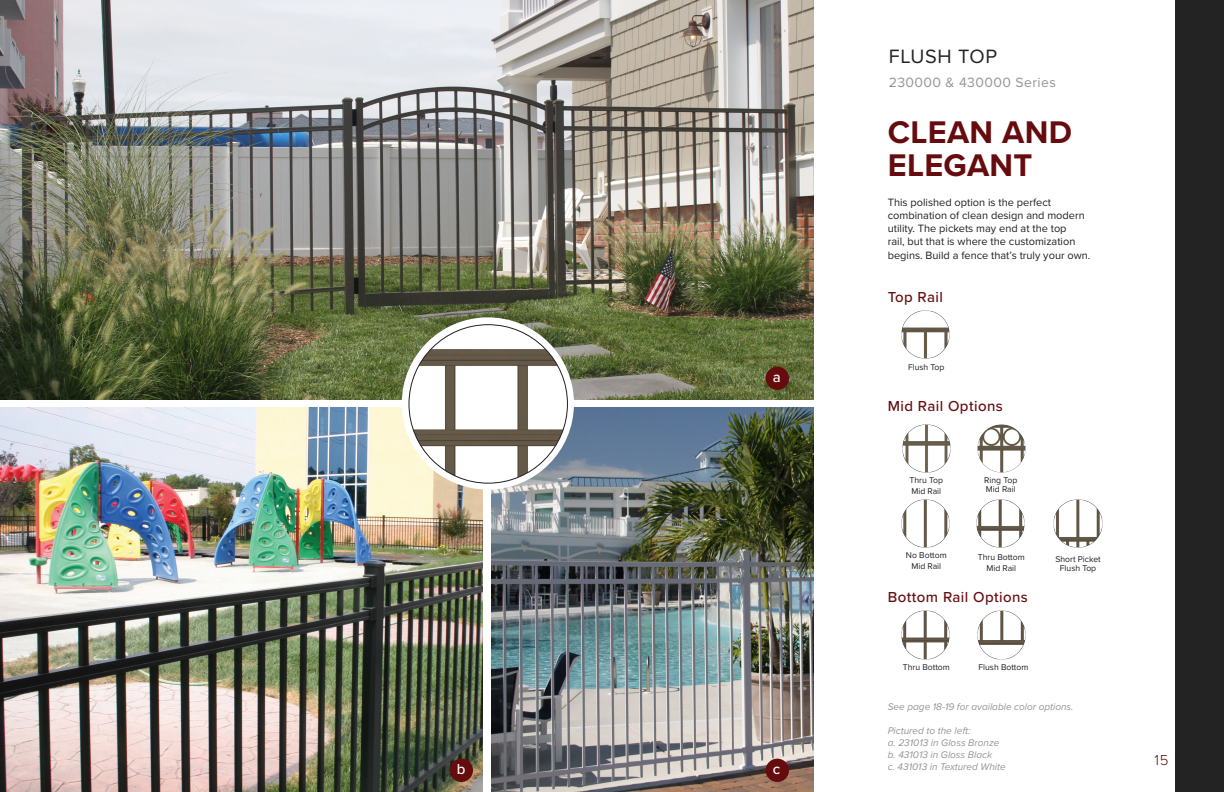
<style>
.page{position:relative;width:1224px;height:792px;background:#fff}
.page>*{position:absolute;margin:0;border:0;box-sizing:border-box;transform-origin:0 0}
.t1{font:700 32.5px "Proxima Nova";letter-spacing:.01em;color:#660c0f}
.t2{font:20px "Proxima Nova";letter-spacing:.03em;color:#232323}
.t3{font:500 15px "Proxima Nova";letter-spacing:.03em;color:#660c0f}
.t4{font:500 15px "Proxima Nova";color:#fff}
.t5{font:300 15px "Proxima Nova";color:#660c0f}
.t6{font:14px "Proxima Nova";letter-spacing:.03em;color:#939598}
.t7{font:11px/13.2px "Proxima Nova";color:#231f20}
.t8{font:italic 10px "Proxima Nova";color:#939598}
.t9{font:8.7px "Proxima Nova";color:#231f20}
</style>
<div class="page">
<img style="left:491px;top:408px;width:323px;height:384px">
<img style="left:0;top:408px;width:483px;height:384px">
<img style="left:0;top:0;width:814px;height:400px">
<img style="left:406px;top:322px;width:164px;height:163px;border-radius:82px">
<div style="left:402px;top:317px;width:172px;height:173px;border:9px solid #fff;border-radius:50%"></div>
<div style="left:766px;top:367px;width:23px;height:23px;background:#660c0f;border-radius:50%"></div>
<div style="left:766px;top:759px;width:23px;height:23px;background:#660c0f;border-radius:50%"></div>
<div style="left:450px;top:759px;width:23px;height:23px;background:#660c0f;border-radius:50%"></div>
<div style="left:1175px;top:0;width:49px;height:792px;background:#232323"></div>
<img style="left:409px;top:325px;width:158px;height:158px;border-radius:79px">
<img style="left:977px;top:424px;width:49px;height:49px">
<img style="left:901px;top:499px;width:49px;height:49px">
<img style="left:976px;top:499px;width:49px;height:49px">
<img style="left:901px;top:310px;width:49px;height:49px">
<img style="left:1053px;top:499px;width:50px;height:49px">
<img style="left:977px;top:610px;width:49px;height:50px">
<img style="left:901px;top:610px;width:49px;height:50px">
<img style="left:902px;top:424px;width:49px;height:49px">
<p class="t4" style="left:773px;top:366px;width:9px">a</p>
<p class="t4" style="left:457px;top:758px;width:10px">b</p>
<p class="t4" style="left:773px;top:758px;width:9px">c</p>
<p class="t2" style="left:889px;top:42px;width:110px">FLUSH TOP</p>
<p class="t6" style="left:889px;top:72px;width:169px">230000 &amp; 430000 Series</p>
<p class="t1" style="left:888px;top:108px;width:186px">CLEAN AND</p>
<p class="t1" style="left:888px;top:141px;width:146px">ELEGANT</p>
<p class="t7" style="left:888px;top:195px;width:204px">This polished option is the perfect combination of clean design and modern utility. The pickets may end at the top<br>rail, but that is where the customization begins. Build a fence that’s truly your own.</p>
<p class="t3" style="left:888px;top:285px;width:57px">Top Rail</p>
<p class="t9" style="left:908px;top:360px;width:38px">Flush Top</p>
<p class="t3" style="left:888px;top:395px;width:117px">Mid Rail Options</p>
<p class="t9" style="left:910px;top:474px;width:35px">Thru Top</p>
<p class="t9" style="left:911px;top:484px;width:31px">Mid Rail</p>
<p class="t9" style="left:906px;top:549px;width:42px">No Bottom</p>
<p class="t9" style="left:911px;top:560px;width:31px">Mid Rail</p>
<p class="t9" style="left:984px;top:473px;width:35px">Ring Top</p>
<p class="t9" style="left:986px;top:482px;width:31px">Mid Rail</p>
<p class="t9" style="left:978px;top:551px;width:49px">Thru Bottom</p>
<p class="t9" style="left:986px;top:561px;width:31px">Mid Rail</p>
<p class="t3" style="left:888px;top:586px;width:142px">Bottom Rail Options</p>
<p class="t9" style="left:903px;top:661px;width:49px">Thru Bottom</p>
<p class="t9" style="left:978px;top:661px;width:52px">Flush Bottom</p>
<p class="t9" style="left:1055px;top:552px;width:47px">Short Picket</p>
<p class="t9" style="left:1060px;top:561px;width:38px">Flush Top</p>
<p class="t8" style="left:888px;top:699px;width:187px">See page 18-19 for available color options.</p>
<p class="t8" style="left:888px;top:723px;width:84px">Pictured to the left:</p>
<p class="t8" style="left:888px;top:735px;width:113px">a. 231013 in Gloss Bronze</p>
<p class="t8" style="left:888px;top:747px;width:106px">b. 431013 in Gloss Black</p>
<p class="t8" style="left:888px;top:759px;width:119px">c. 431013 in Textured White</p>
<p class="t5" style="left:1155px;top:749px;width:15px">15</p>
</div>
